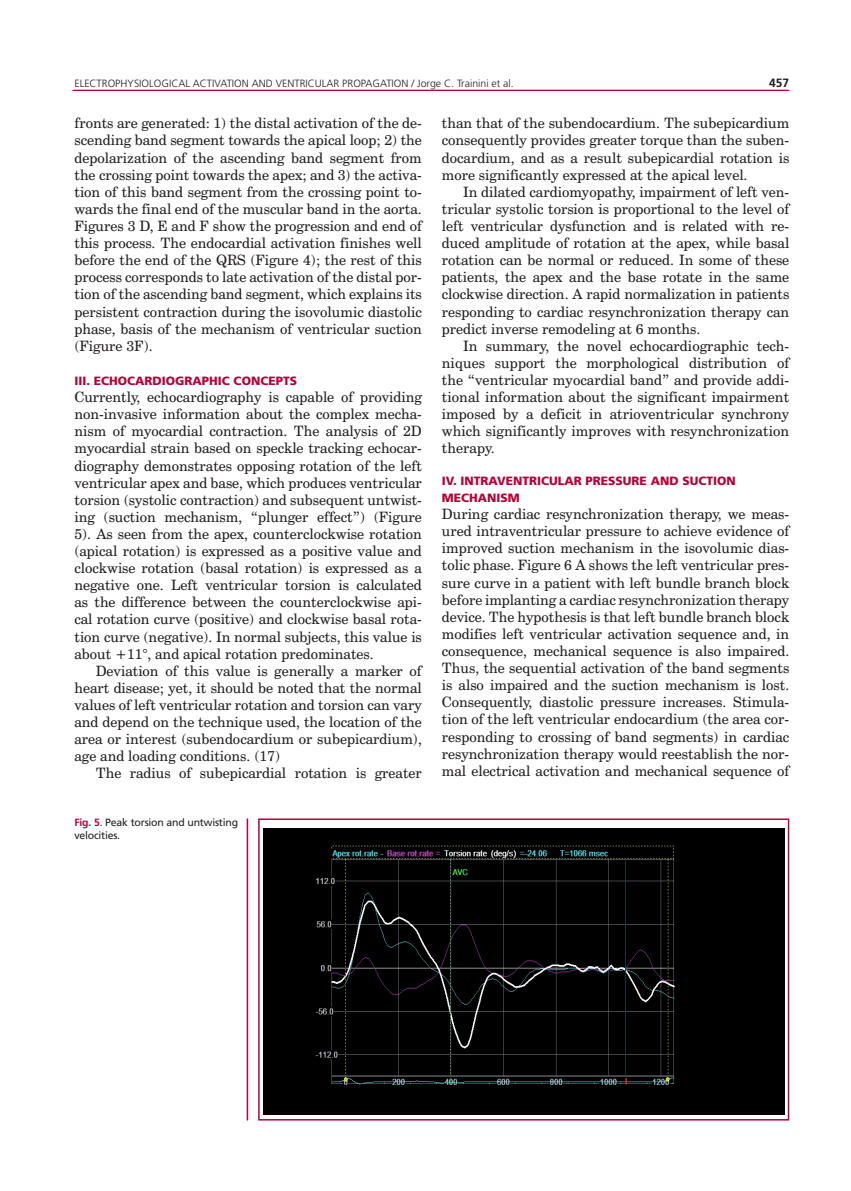
<style>
.page{position:relative;width:851px;height:1191px;background:#fff}
.page>*{position:absolute;margin:0;border:0;box-sizing:border-box;transform-origin:0 0}
.t1{font:14.25px/17.1px "Century Schoolbook BT";color:#231f20;text-align:justify}
.t2{font:12px/17.1px "Frutiger Black B";color:#b30437}
.t3{font:700 12px "Frutiger LT Std";color:#231f20}
.t4{font:300 10.5px "Frutiger LT Std";color:#231f20}
.t5{font:10.5px/12.6px "Frutiger LT Std";letter-spacing:-.02em;color:#231f20}
.s1{font-weight:700;color:#b30437}
.s2{color:#b30437}
</style>
<div class="page">
<hr style="left:74px;top:90px;width:715px;height:1px;background:#b30437">
<hr style="left:72px;top:90px;width:715px;height:1px;background:#b30437">
<hr style="left:246px;top:818px;width:2px;height:302px;background:#b30437">
<div style="left:258px;top:818px;width:531px;height:302px;border:2px solid #b30437"></div>
<img style="left:263px;top:829px;width:521px;height:285px">
<p class="t4" style="left:74px;top:77px;width:17px">ELECTROP</p>
<p class="t4" style="left:120px;top:77px;width:14px">HYSIO</p>
<p class="t4" style="left:149px;top:77px;width:12px">LOGIC</p>
<p class="t4" style="left:178px;top:77px;width:55px">AL ACTIVATION</p>
<p class="t4" style="left:252px;top:77px;width:37px">AND VENTRIC</p>
<p class="t4" style="left:315px;top:77px;width:35px">ULAR PROP</p>
<p class="t4" style="left:365px;top:77px;width:28px">AGATION</p>
<p class="t4" style="left:411px;top:77px;width:104px">/ Jorge C. Trainini et al.</p>
<p class="t3" style="left:769px;top:75px;width:22px">457</p>
<p class="t1" style="left:74px;top:115px;width:349px">fronts are generated: 1) the distal activation of the de&shy;scending band segment towards the apical loop; 2) the depolarization of the ascending band segment from the crossing point towards the apex; and 3) the activa&shy;tion of this band segment from the crossing point to&shy;wards the final end of the muscular band in the aorta.<br>Figures 3 D, E and F show the progression and end of this process. The endocardial activation finishes well before the end of the QRS (Figure 4); the rest of this process corresponds to late activation of the distal por&shy;tion of the ascending band segment, which explains its persistent contraction during the isovolumic diastolic phase, basis of the mechanism of ventricular suction (Figure 3F).</p>
<p class="t2" style="left:74px;top:372px;width:224px">III. ECHOCARDIOGRAPHIC CONCEPTS</p>
<p class="t1" style="left:74px;top:388px;width:349px">Currently, echocardiography is capable of providing non-invasive information about the complex mecha&shy;nism of myocardial contraction. The analysis of 2D myocardial strain based on speckle tracking echocar&shy;diography demonstrates opposing rotation of the left ventricular apex and base, which produces ventricular torsion (systolic contraction) and subsequent untwist&shy;ing (suction mechanism, “plunger effect”) (Figure 5). As seen from the apex, counterclockwise rotation (apical rotation) is expressed as a positive value and clockwise rotation (basal rotation) is expressed as a negative one. Left ventricular torsion is calculated as the difference between the counterclockwise api&shy;cal rotation curve (positive) and clockwise basal rota&shy;tion curve (negative). In normal subjects, this value is about +11°, and apical rotation predominates.</p>
<p class="t1" style="left:74px;top:662px;width:349px;text-indent:21px">Deviation of this value is generally a marker of heart disease; yet, it should be noted that the normal values of left ventricular rotation and torsion can vary and depend on the technique used, the location of the area or interest (subendocardium or subepicardium), age and loading conditions. (17)</p>
<p class="t1" style="left:96px;top:764px;width:327px">The radius of subepicardial rotation is greater</p>
<p class="t5" style="left:74px;top:816px;width:165px"><span class="s1">Fig. 5</span><span class="s2">.</span> Peak torsion and untwisting velocities.</p>
<p class="t1" style="left:442px;top:115px;width:349px">than that of the subendocardium. The subepicardium consequently provides greater torque than the suben&shy;docardium, and as a result subepicardial rotation is more significantly expressed at the apical level.</p>
<p class="t1" style="left:442px;top:183px;width:349px;text-indent:21px">In dilated cardiomyopathy, impairment of left ven&shy;tricular systolic torsion is proportional to the level of left ventricular dysfunction and is related with re&shy;duced amplitude of rotation at the apex, while basal rotation can be normal or reduced. In some of these patients, the apex and the base rotate in the same clockwise direction. A rapid normalization in patients responding to cardiac resynchronization therapy can predict inverse remodeling at 6 months.</p>
<p class="t1" style="left:442px;top:337px;width:349px;text-indent:21px">In summary, the novel echocardiographic tech&shy;niques support the morphological distribution of the “ventricular myocardial band” and provide addi&shy;tional information about the significant impairment imposed by a deficit in atrioventricular synchrony which significantly improves with resynchronization therapy.</p>
<p class="t2" style="left:442px;top:472px;width:295px">IV. INTRAVENTRICULAR PRESSURE AND SUCTION<br>MECHANISM</p>
<p class="t1" style="left:442px;top:505px;width:349px">During cardiac resynchronization therapy, we meas&shy;ured intraventricular pressure to achieve evidence of improved suction mechanism in the isovolumic dias&shy;tolic phase. Figure 6 A shows the left ventricular pres&shy;sure curve in a patient with left bundle branch block before implanting a cardiac resynchronization therapy device. The hypothesis is that left bundle branch block modifies left ventricular activation sequence and, in consequence, mechanical sequence is also impaired.<br>Thus, the sequential activation of the band segments is also impaired and the suction mechanism is lost.<br>Consequently, diastolic pressure increases. Stimula&shy;tion of the left ventricular endocardium (the area cor&shy;responding to crossing of band segments) in cardiac resynchronization therapy would reestablish the nor&shy;mal electrical activation and mechanical sequence of</p>
</div>
